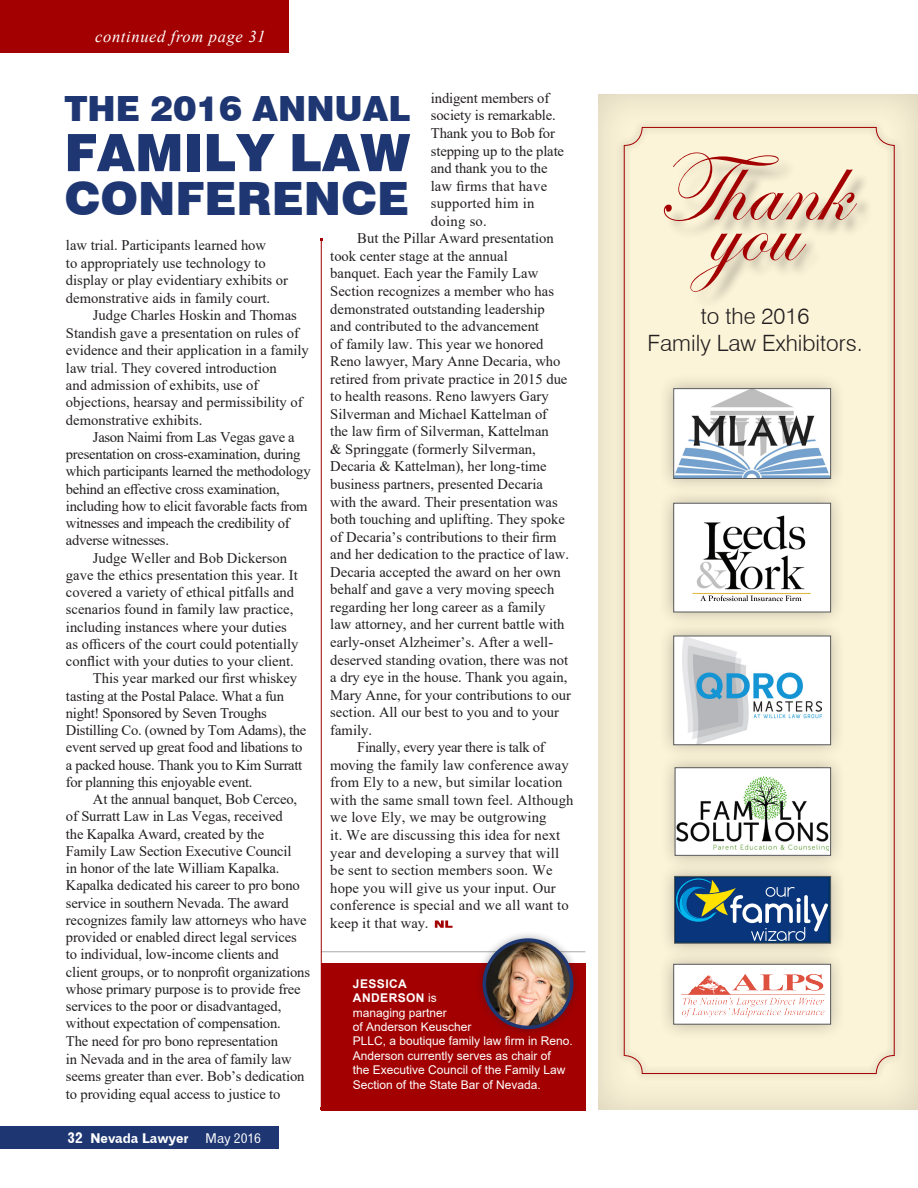
<style>
.page{position:relative;width:918px;height:1188px;background:#fff}
.page>*{position:absolute;margin:0;border:0;box-sizing:border-box;transform-origin:0 0}
.t1{font:99px "Edwardian Script ITC";color:#a30001}
.t2{font:900 51.6px "Swiss 721 BT";color:#1e3773}
.t3{font:900 45.9px "Swiss 721 BT";color:#1e3773}
.t4{font:900 34.8px "Swiss 721 BT";color:#1e3773}
.t5{font:300 22.5px/27px "Swiss 721 BT";color:#231f20;text-align:center}
.t6{font:italic 16.5px "Times New Roman";letter-spacing:.04em;color:#fff}
.t7{font:14.7px/17.5px "Times New Roman";color:#231f20}
.t8{font:14.7px/17.2px "Times New Roman";letter-spacing:-.02em;color:#231f20}
.t9{font:13.5px "Gothic 720 BT Bold B";letter-spacing:-.01em;color:#fff}
.Plain_Text{font:12px/14.4px "Arial";color:#fff}
.s1{font-weight:700}
.s2{font-size:15px}
.s3{font-family:"Gothic 720 BT Roman B"}
</style>
<div class="page">
<div style="left:321px;top:963px;width:264px;height:147px;background:#a30001"></div>
<div style="left:0;top:1127px;width:278px;height:22px;background:#1e3773"></div>
<div style="left:0;top:0;width:289px;height:52px;background:#a30001"></div>
<div style="left:596px;top:93px;width:322px;height:1018px;background:#f1e9cf"></div>
<div style="left:616px;top:119px;width:287px;height:963px;background:#231f20;opacity:.75"></div>
<hr style="left:321px;top:951px;width:264px;height:1px;background:#a8a9ad">
<svg style="left:435px;top:921px;width:18px;height:7px"></svg>
<hr style="left:321px;top:240px;width:1px;height:869px;background:#a30001">
<div style="left:474px;top:930px;width:107px;height:107px;background:#231f20;opacity:.36"></div>
<img style="left:484px;top:940px;width:88px;height:87px;border-radius:44px">
<div style="left:483px;top:938px;width:90px;height:91px;border:3px solid #1e3773;border-radius:50%"></div>
<p class="t6" style="left:95px;top:25px;width:172px">continued from page 31</p>
<p class="t7" style="left:431px;top:89px;width:135px">indigent members of society is remarkable.<br>Thank you to Bob for stepping up to the plate and thank you to the law firms that have supported him in doing so.</p>
<p class="t7" style="left:330px;top:229px;width:242px;text-indent:27px">But the Pillar Award presentation took center stage at the annual<br>banquet. Each year the Family Law Section recognizes a member who has demonstrated outstanding leadership<br>and contributed to the advancement<br>of family law. This year we honored Reno lawyer, Mary Anne Decaria, who retired from private practice in 2015 due to health reasons. Reno lawyers Gary Silverman and Michael Kattelman of<br>the law firm of Silverman, Kattelman<br>&amp; Springgate (formerly Silverman, Decaria &amp; Kattelman), her long-time business partners, presented Decaria with the award. Their presentation was both touching and uplifting. They spoke of Decaria’s contributions to their firm and her dedication to the practice of law.<br>Decaria accepted the award on her own behalf and gave a very moving speech regarding her long career as a family<br>law attorney, and her current battle with early-onset Alzheimer’s. After a well&shy;deserved standing ovation, there was not a dry eye in the house. Thank you again, Mary Anne, for your contributions to our section. All our best to you and to your family.</p>
<p class="t7" style="left:330px;top:738px;width:245px;text-indent:27px">Finally, every year there is talk of moving the family law conference away from Ely to a new, but similar location with the same small town feel. Although we love Ely, we may be outgrowing<br>it. We are discussing this idea for next year and developing a survey that will be sent to section members soon. We hope you will give us your input. Our conference is special and we all want to keep it that way.</p>
<p class="t4" style="left:64px;top:87px;width:348px">THE 2016 ANNUAL</p>
<p class="t2" style="left:64px;top:121px;width:348px">FAMILY LAW</p>
<p class="t3" style="left:64px;top:171px;width:346px">CONFERENCE</p>
<p class="t7" style="left:66px;top:236px;width:224px">law trial. Participants learned how<br>to appropriately use technology to display or play evidentiary exhibits or demonstrative aids in family court.</p>
<p class="t7" style="left:66px;top:306px;width:244px;text-indent:27px">Judge Charles Hoskin and Thomas Standish gave a presentation on rules of evidence and their application in a family law trial. They covered introduction<br>and admission of exhibits, use of objections, hearsay and permissibility of demonstrative exhibits.</p>
<p class="t8" style="left:66px;top:428px;width:246px;text-indent:27px">Jason Naimi from Las Vegas gave a presentation on cross-examination, during which participants learned the methodology behind an effective cross examination, including how to elicit favorable facts from witnesses and impeach the credibility of adverse witnesses.</p>
<p class="t7" style="left:66px;top:549px;width:234px;text-indent:27px">Judge Weller and Bob Dickerson gave the ethics presentation this year. It covered a variety of ethical pitfalls and scenarios found in family law practice, including instances where your duties as officers of the court could potentially conflict with your duties to your client.</p>
<p class="t8" style="left:66px;top:669px;width:242px;text-indent:27px">This year marked our first whiskey tasting at the Postal Palace. What a fun night! Sponsored by Seven Troughs Distilling Co. (owned by Tom Adams), the event served up great food and libations to a packed house. Thank you to Kim Surratt for planning this enjoyable event.</p>
<p class="t7" style="left:66px;top:790px;width:246px;text-indent:27px">At the annual banquet, Bob Cerceo, of Surratt Law in Las Vegas, received<br>the Kapalka Award, created by the<br>Family Law Section Executive Council<br>in honor of the late William Kapalka.<br>Kapalka dedicated his career to pro bono service in southern Nevada. The award recognizes family law attorneys who have provided or enabled direct legal services to individual, low-income clients and client groups, or to nonprofit organizations whose primary purpose is to provide free services to the poor or disadvantaged, without expectation of compensation.<br>The need for pro bono representation<br>in Nevada and in the area of family law seems greater than ever. Bob’s dedication to providing equal access to justice to</p>
<p class="Plain_Text" style="left:353px;top:976px;width:222px"><span class="s1">JESSICA<br>ANDERSON</span> is<br>managing partner<br>of Anderson Keuscher<br>PLLC, a boutique family law firm in Reno.<br>Anderson currently serves as chair of<br>the Executive Council of the Family Law<br>Section of the State Bar of Nevada.</p>
<p class="t9" style="left:68px;top:1129px;width:195px"><span class="s2">32</span> Nevada Lawyer <span class="s3">May 2016</span></p>
<p class="t1" style="left:656px;top:135px;width:193px">Thank</p>
<p class="t1" style="left:707px;top:175px;width:92px">you</p>
<p class="t5" style="left:647px;top:302px;width:217px">to the 2016<br>Family Law Exhibitors.</p>
</div>
